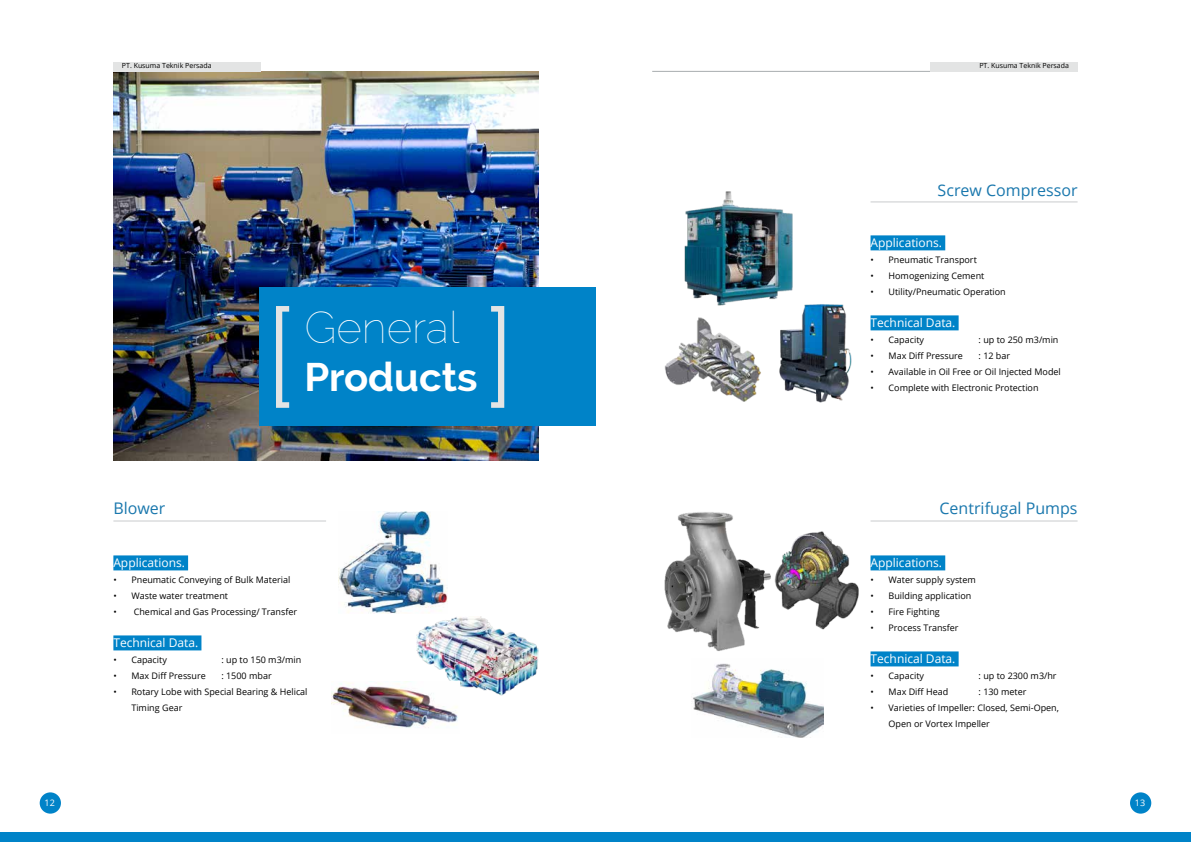
<style>
.page{position:relative;width:1191px;height:842px;background:#fff}
.page>*{position:absolute;margin:0;border:0;box-sizing:border-box;transform-origin:0 0}
.t1{font:100 44px "Raleway";color:#fff}
.t2{font:700 40px "Raleway";color:#fff}
.t3{font:16px "Open Sans";color:#1977ad}
.t4{font:12px "Open Sans";color:#fff}
.t5{font:9px/16px "Open Sans";color:#000}
.t6{font:9px "Open Sans";color:#fff}
.t7{font:7px "Open Sans";color:#000}
</style>
<div class="page">
<div style="left:0;top:832px;width:1191px;height:10px;background:#0083c8"></div>
<hr style="left:113px;top:71px;width:426px;height:1px;background:#a8acaf">
<hr style="left:652px;top:71px;width:425px;height:1px;background:#a8acaf">
<hr style="left:113px;top:521px;width:213px;height:1px;background:#c9cbcd">
<img style="left:113px;top:72px;width:426px;height:389px">
<img style="left:664px;top:512px;width:107px;height:139px">
<img style="left:339px;top:511px;width:108px;height:102px">
<img style="left:417px;top:616px;width:121px;height:80px">
<img style="left:693px;top:663px;width:130px;height:75px">
<img style="left:331px;top:682px;width:129px;height:46px">
<img style="left:774px;top:531px;width:85px;height:99px">
<div style="left:40px;top:792px;width:21px;height:22px;background:#0083c8;border-radius:50%"></div>
<div style="left:1130px;top:792px;width:21px;height:22px;background:#0083c8;border-radius:50%"></div>
<div style="left:113px;top:62px;width:148px;height:9px;background:#e3e4e4"></div>
<div style="left:930px;top:62px;width:147px;height:9px;background:#e3e4e4"></div>
<div style="left:113px;top:555px;width:75px;height:15px;background:#0083c8"></div>
<div style="left:113px;top:635px;width:88px;height:15px;background:#0083c8"></div>
<div style="left:870px;top:235px;width:75px;height:15px;background:#0083c8"></div>
<div style="left:870px;top:315px;width:88px;height:15px;background:#0083c8"></div>
<div style="left:870px;top:555px;width:75px;height:15px;background:#0083c8"></div>
<div style="left:870px;top:651px;width:88px;height:15px;background:#0083c8"></div>
<hr style="left:870px;top:202px;width:207px;height:1px;background:#c9cbcd">
<hr style="left:870px;top:521px;width:207px;height:1px;background:#c9cbcd">
<div style="left:259px;top:288px;width:336px;height:138px;background:#0083c8"></div>
<svg style="left:276px;top:306px;width:13px;height:102px"></svg>
<svg style="left:491px;top:306px;width:13px;height:102px"></svg>
<img style="left:684px;top:191px;width:108px;height:115px">
<img style="left:776px;top:303px;width:76px;height:100px">
<img style="left:665px;top:317px;width:96px;height:84px">
<p class="t7" style="left:122px;top:61px;width:91px">PT. Kusuma Teknik Persada</p>
<p class="t7" style="left:979px;top:61px;width:91px">PT. Kusuma Teknik Persada</p>
<h3 class="t3" style="left:113px;top:497px;width:54px">Blower</h3>
<h1 class="t1" style="left:304px;top:302px;width:156px">General</h1>
<h2 class="t2" style="left:304px;top:354px;width:174px">Products</h2>
<h3 class="t4" style="left:113px;top:554px;width:73px">Applications.</h3>
<p class="t5" style="left:113px;top:571px;width:178px">• Pneumatic Conveying of Bulk Material</p>
<p class="t5" style="left:113px;top:587px;width:116px">• Waste water treatment</p>
<p class="t5" style="left:113px;top:603px;width:185px">• Chemical and Gas Processing/ Transfer</p>
<h3 class="t4" style="left:113px;top:634px;width:86px">Technical Data.</h3>
<p class="t5" style="left:113px;top:651px;width:55px">• Capacity</p>
<p class="t5" style="left:221px;top:651px;width:81px">: up to 150 m3/min</p>
<p class="t5" style="left:113px;top:667px;width:94px">• Max Diff Pressure</p>
<p class="t5" style="left:221px;top:667px;width:52px">: 1500 mbar</p>
<p class="t5" style="left:131px;top:683px;width:178px;text-indent:-18px">• Rotary Lobe with Special Bearing &amp; Helical<br>Timing Gear</p>
<h3 class="t3" style="left:937px;top:179px;width:141px">Screw Compressor</h3>
<h3 class="t4" style="left:870px;top:234px;width:73px">Applications.</h3>
<p class="t5" style="left:870px;top:251px;width:108px">• Pneumatic Transport</p>
<p class="t5" style="left:870px;top:267px;width:115px">• Homogenizing Cement</p>
<p class="t5" style="left:870px;top:283px;width:137px">• Utility/Pneumatic Operation</p>
<h3 class="t4" style="left:870px;top:314px;width:86px">Technical Data.</h3>
<p class="t5" style="left:870px;top:331px;width:55px">• Capacity</p>
<p class="t5" style="left:978px;top:331px;width:81px">: up to 250 m3/min</p>
<p class="t5" style="left:870px;top:347px;width:94px">• Max Diff Pressure</p>
<p class="t5" style="left:978px;top:347px;width:33px">: 12 bar</p>
<p class="t5" style="left:870px;top:363px;width:192px">• Available in Oil Free or Oil Injected Model</p>
<p class="t5" style="left:870px;top:379px;width:169px">• Complete with Electronic Protection</p>
<h3 class="t3" style="left:939px;top:497px;width:140px">Centrifugal Pumps</h3>
<h3 class="t4" style="left:870px;top:554px;width:73px">Applications.</h3>
<p class="t5" style="left:870px;top:571px;width:107px">• Water supply system</p>
<p class="t5" style="left:870px;top:587px;width:102px">• Building application</p>
<p class="t5" style="left:870px;top:603px;width:71px">• Fire Fighting</p>
<p class="t5" style="left:870px;top:619px;width:90px">• Process Transfer</p>
<h3 class="t4" style="left:870px;top:650px;width:86px">Technical Data.</h3>
<p class="t5" style="left:870px;top:667px;width:55px">• Capacity</p>
<p class="t5" style="left:978px;top:667px;width:80px">: up to 2300 m3/hr</p>
<p class="t5" style="left:870px;top:683px;width:79px">• Max Diff Head</p>
<p class="t5" style="left:978px;top:683px;width:49px">: 130 meter</p>
<p class="t5" style="left:888px;top:699px;width:172px;text-indent:-18px">• Varieties of Impeller: Closed, Semi-Open,<br>Open or Vortex Impeller</p>
<p class="t6" style="left:45px;top:797px;width:12px">12</p>
<p class="t6" style="left:1134px;top:797px;width:12px">13</p>
</div>
